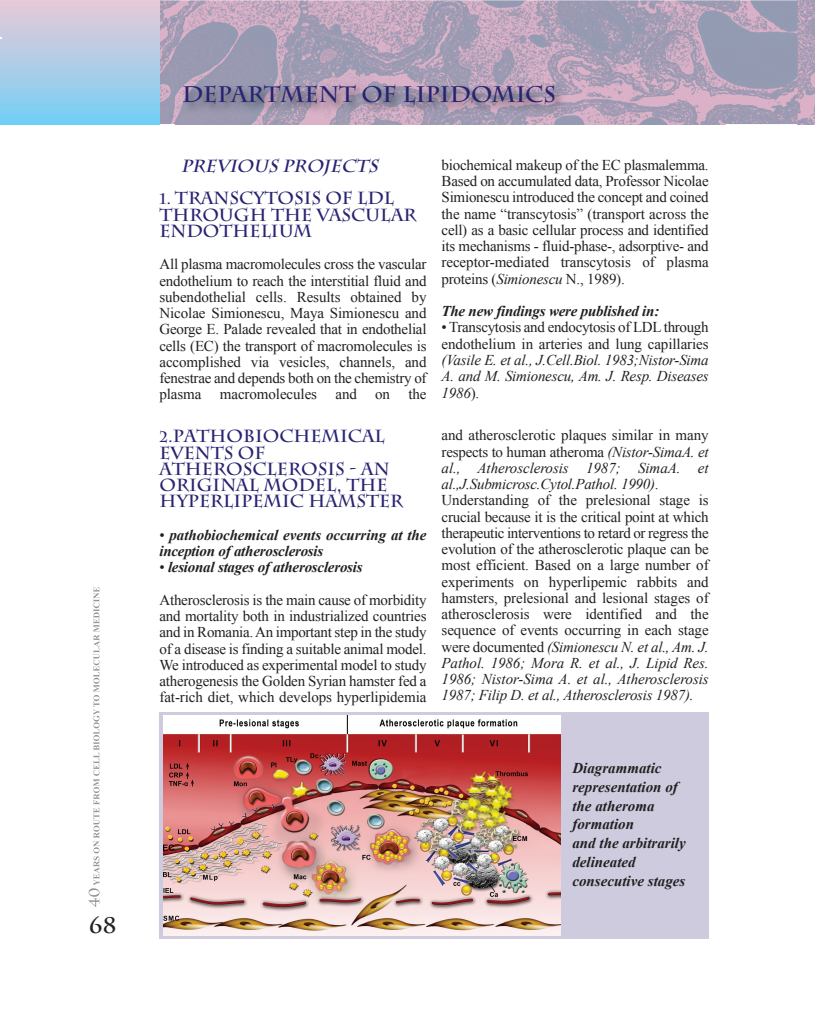
<style>
.page{position:relative;width:815px;height:1028px;background:#fff}
.page>*{position:absolute;margin:0;border:0;box-sizing:border-box;transform-origin:0 0}
.t1{font:700 22.5px "Charlemagne Std";color:#272372}
.t2{font:700 22.5px "Charlemagne Std";color:#231f20}
.t3{font:700 17.5px/16.2px "Charlemagne Std";color:#272372}
.t4{font:italic 700 17.5px "Charlemagne Std";color:#272372}
.t5{font:15px/16.2px "Times New Roman";letter-spacing:-.005em;color:#231f20}
.t6{font:italic 700 15px/18.8px "Times New Roman";color:#231f20}
.t7{font:italic 15px/16.2px "Times New Roman";letter-spacing:-.015em;color:#231f20;text-align:justify}
.s1{font-size:15px}
.s2{font-weight:400;font-style:normal}
.s3{font-weight:700;font-style:italic}
.s4{font-style:italic}
.s5{font-style:normal}
</style>
<div class="page">
<div style="left:159px;top:712px;width:550px;height:227px;background:#cecbdf"></div>
<img style="left:160px;top:0;width:655px;height:124px">
<svg style="left:88px;top:847px;width:12px;height:60px"></svg>
<img style="left:176px;top:65px;width:550px;height:60px">
<div style="left:0;top:0;width:160px;height:124px;background:linear-gradient(to bottom,#eacad8,#76cff5)"></div>
<img style="left:164px;top:715px;width:397px;height:220px">
<h1 class="t2" style="left:89px;top:911px;width:30px">68</h1>
<h1 class="t1" style="left:182px;top:81px;width:375px">DEPARTMENT OF LIPIDOMICS</h1>
<p class="t4" style="left:181px;top:155px;width:201px">PREVIOUS PROJECTS</p>
<p class="t3" style="left:159px;top:190px;width:259px"><span class="s1">1.</span> TRANSCYTOSIS OF LDL<br>THROUGH THE VASCULAR<br>ENDOTHELIUM</p>
<p class="t5" style="left:159px;top:256px;width:269px;text-align:justify">All plasma macromolecules cross the vascular endothelium to reach the interstitial fluid and subendothelial cells. Results obtained by Nicolae Simionescu, Maya Simionescu and George E. Palade revealed that in endothelial cells (EC) the transport of macromolecules is accomplished via vesicles, channels, and fenestrae and depends both on the chemistry of plasma macromolecules and on the</p>
<p class="t3" style="left:159px;top:428px;width:245px"><span class="s1">2.</span>PATHOBIOCHEMICAL<br>EVENTS OF<br>ATHEROSCLEROSIS - AN<br>ORIGINAL MODEL, THE<br>HYPERLIPEMIC HAMSTER</p>
<p class="t6" style="left:159px;top:526px;width:269px;line-height:16.2px"><span class="s2">•</span> pathobiochemical events occurring at the inception of atherosclerosis</p>
<p class="t5" style="left:159px;top:551px;width:269px;line-height:32.5px">• <span class="s3">lesional stages of atherosclerosis<br></span>Atherosclerosis is the main cause of morbidity</p>
<p class="t5" style="left:159px;top:608px;width:269px;text-align:justify">and mortality both in industrialized countries and in Romania.An important step in the study of a disease is finding a suitable animal model.<br>We introduced as experimental model to study atherogenesis the Golden Syrian hamster fed a fat-rich diet, which develops hyperlipidemia</p>
<p class="t5" style="left:442px;top:157px;width:269px;text-align:justify">biochemical makeup of the EC plasmalemma.<br>Based on accumulated data, Professor Nicolae Simionescu introduced the concept and coined the name “transcytosis” (transport across the cell) as a basic cellular process and identified its mechanisms - fluid-phase-, adsorptive- and receptor-mediated transcytosis of plasma proteins (<span class="s4">Simionescu</span> N., 1989).</p>
<p class="t6" style="left:442px;top:302px;width:219px">The new findings were published in:</p>
<p class="t5" style="left:442px;top:319px;width:269px">• Transcytosis and endocytosis of LDL through endothelium in arteries and lung capillaries</p>
<p class="t7" style="left:442px;top:352px;width:269px">(Vasile E. et al., J.Cell.Biol. 1983;Nistor-Sima A. and M. Simionescu, Am. J. Resp. Diseases 1986<span class="s5">).</span></p>
<p class="t5" style="left:442px;top:427px;width:269px">and atherosclerotic plaques similar in many respects to human atheroma <span class="s4">(Nistor-SimaA. et al., Atherosclerosis 1987; SimaA. et al.,J.Submicrosc.Cytol.Pathol. 1990)</span>.<br>Understanding of the prelesional stage is crucial because it is the critical point at which therapeutic interventions to retard or regress the evolution of the atherosclerotic plaque can be most efficient. Based on a large number of experiments on hyperlipemic rabbits and hamsters, prelesional and lesional stages of atherosclerosis were identified and the sequence of events occurring in each stage were documented <span class="s4">(Simionescu N. et al., Am. J.<br>Pathol. 1986; Mora R. et al., J. Lipid Res.<br>1986; Nistor-Sima A. et al., Atherosclerosis 1987; Filip D. et al., Atherosclerosis 1987).</span></p>
<p class="t6" style="left:572px;top:758px;width:115px">Diagrammatic representation of the atheroma formation<br>and the arbitrarily delineated consecutive stages</p>
</div>
